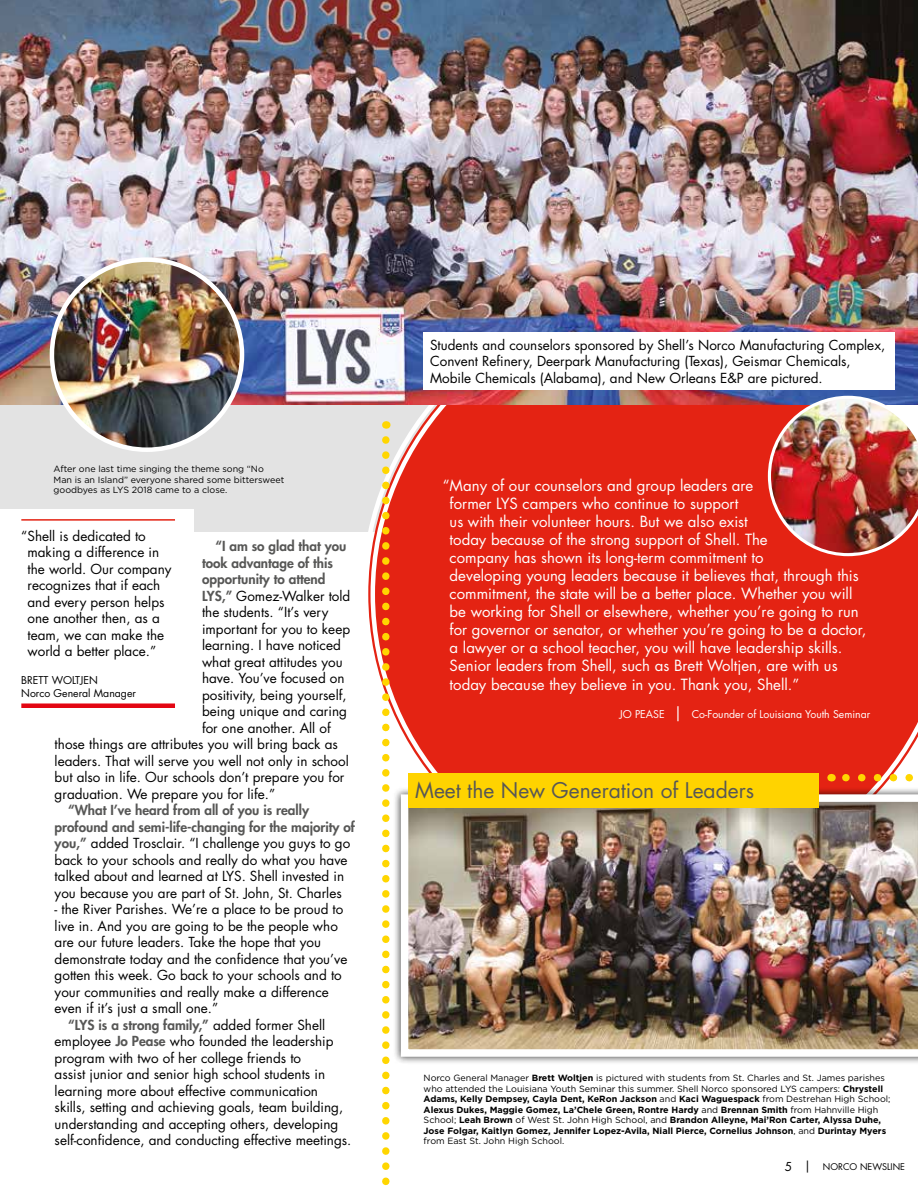
<style>
.page{position:relative;width:918px;height:1188px;background:#fff}
.page>*{position:absolute;margin:0;border:0;box-sizing:border-box;transform-origin:0 0}
.t1{font:21px "Futura Std";color:#575756}
.t2{font:15px/18px "Futura Std";color:#fff}
.t3{font:13.5px/16.5px "Futura Std";color:#000}
.t4{font:800 13.5px "Futura Std";color:#575756}
.t5{font:10.5px "Futura Std";color:#fff}
.t6{font:10.5px/12.6px "Futura Std";color:#000}
.t7{font:700 9px/10.5px "Gotham";color:#000}
.t8{font:9px/10.5px "Gotham";color:#000}
.t9{font:9px "Futura Std";color:#000}
.s1{font-weight:800;color:#575756}
.s2{font-weight:400;color:#000}
.s3{font-size:15px}
.s4{font-weight:400}
.s5{font-size:12px}
</style>
<div class="page">
<div style="left:0;top:224px;width:459px;height:308px;background:#e3e3e3"></div>
<div style="left:0;top:509px;width:193px;height:227px;background:#fff"></div>
<div style="left:371px;top:405px;width:547px;height:382px;background:#e42313"></div>
<img style="left:0;top:0;width:918px;height:405px">
<hr style="left:21px;top:519px;width:154px;height:2px;background:#e42313">
<div style="left:21px;top:703px;width:154px;height:5px;background:#e30613"></div>
<div style="left:393px;top:787px;width:525px;height:278px;background:#000;opacity:.75"></div>
<img style="left:401px;top:794px;width:517px;height:263px">
<div style="left:408px;top:774px;width:411px;height:34px;background:#ffd300"></div>
<div style="left:423px;top:332px;width:472px;height:58px;background:#fff"></div>
<img style="left:52px;top:260px;width:190px;height:190px;border-radius:95px">
<div style="left:50px;top:257px;width:194px;height:195px;border:4px solid #fff;border-radius:50%"></div>
<img style="left:768px;top:396px;width:150px;height:160px">
<svg style="left:382px;top:440px;width:8px;height:746px"></svg>
<svg style="left:839px;top:774px;width:79px;height:7px"></svg>
<p class="t8" style="left:54px;top:464px;width:232px">After one last time singing the theme song “No<br>Man is an Island” everyone shared some bittersweet goodbyes as LYS 2018 came to a close.</p>
<p class="t3" style="left:27px;top:528px;width:146px;text-indent:-6px">“Shell is dedicated to making a difference in the world. Our company recognizes that if each and every person helps one another then, as a team, we can make the world a better place.”</p>
<p class="t6" style="left:21px;top:674px;width:116px">BRETT WOLTJEN<br>Norco General Manager</p>
<p class="t4" style="left:216px;top:538px;width:132px">“I am so glad that you</p>
<p class="t4" style="left:202px;top:554px;width:133px">took advantage of this</p>
<p class="t4" style="left:202px;top:571px;width:125px">opportunity to attend</p>
<p class="t3" style="left:202px;top:588px;width:150px"><span class="s1">LYS,”</span> Gomez-Walker told</p>
<p class="t3" style="left:202px;top:604px;width:128px">the students. “It’s very</p>
<p class="t3" style="left:202px;top:621px;width:150px">important for you to keep</p>
<p class="t3" style="left:202px;top:637px;width:140px">learning. I have noticed</p>
<p class="t3" style="left:202px;top:654px;width:142px">what great attitudes you</p>
<p class="t3" style="left:202px;top:670px;width:144px">have. You’ve focused on</p>
<p class="t3" style="left:202px;top:687px;width:146px">positivity, being yourself,</p>
<p class="t3" style="left:202px;top:703px;width:146px">being unique and caring</p>
<p class="t3" style="left:202px;top:720px;width:130px">for one another. All of</p>
<p class="t3" style="left:55px;top:736px;width:285px">those things are attributes you will bring back as</p>
<p class="t3" style="left:55px;top:753px;width:296px">leaders. That will serve you well not only in school</p>
<p class="t3" style="left:55px;top:769px;width:291px">but also in life. Our schools don’t prepare you for</p>
<p class="t3" style="left:55px;top:786px;width:222px">graduation. We prepare you for life.”</p>
<p class="t3" style="left:55px;top:802px;width:302px;text-indent:14px"><span class="s1">“What I’ve heard from all of you is really profound and semi-life-changing for the majority of you,”</span> added Trosclair. “I challenge you guys to go back to your schools and really do what you have talked about and learned at LYS. Shell invested in you because you are part of St. John, St. Charles</p>
<p class="t3" style="left:55px;top:901px;width:290px">- the River Parishes. We’re a place to be proud to</p>
<p class="t3" style="left:55px;top:918px;width:285px">live in. And you are going to be the people who</p>
<p class="t3" style="left:55px;top:934px;width:268px">are our future leaders. Take the hope that you</p>
<p class="t3" style="left:55px;top:951px;width:294px">demonstrate today and the confidence that you’ve</p>
<p class="t3" style="left:55px;top:967px;width:289px">gotten this week. Go back to your schools and to</p>
<p class="t3" style="left:55px;top:984px;width:276px">your communities and really make a difference</p>
<p class="t3" style="left:55px;top:1000px;width:165px">even if it’s just a small one.”</p>
<p class="t4" style="left:68px;top:1016px;width:259px">“LYS is a strong family,” <span class="s2">added former Shell</span></p>
<p class="t3" style="left:55px;top:1033px;width:280px">employee <span class="s1">Jo Pease</span> who founded the leadership</p>
<p class="t3" style="left:55px;top:1050px;width:248px">program with two of her college friends to</p>
<p class="t3" style="left:55px;top:1066px;width:272px">assist junior and senior high school students in</p>
<p class="t3" style="left:55px;top:1083px;width:265px">learning more about effective communication</p>
<p class="t3" style="left:55px;top:1099px;width:290px">skills, setting and achieving goals, team building,</p>
<p class="t3" style="left:55px;top:1116px;width:285px">understanding and accepting others, developing</p>
<p class="t3" style="left:55px;top:1132px;width:298px">self-confidence, and conducting effective meetings.</p>
<p class="t3" style="left:430px;top:337px;width:457px">Students and counselors sponsored by Shell’s Norco Manufacturing Complex,<br>Convent Refinery, Deerpark Manufacturing (Texas), Geismar Chemicals,<br>Mobile Chemicals (Alabama), and New Orleans E&amp;P are pictured.</p>
<p class="t2" style="left:450px;top:476px;width:418px;text-indent:-7px">“Many of our counselors and group leaders are<br>former LYS campers who continue to support<br>us with their volunteer hours. But we also exist<br>today because of the strong support of Shell. The<br>company has shown its long-term commitment to<br>developing young leaders because it believes that, through this commitment, the state will be a better place. Whether you will be working for Shell or elsewhere, whether you’re going to run for governor or senator, or whether you’re going to be a doctor, a lawyer or a school teacher, you will have leadership skills.<br>Senior leaders from Shell, such as Brett Woltjen, are with us</p>
<p class="t2" style="left:450px;top:676px;width:351px">today because they believe in you. Thank you, Shell.”</p>
<p class="t5" style="left:619px;top:708px;width:252px">JO PEASE <span class="s3">|</span> Co-Founder of Louisiana Youth Seminar</p>
<h1 class="t1" style="left:415px;top:777px;width:340px">Meet the New Generation of Leaders</h1>
<p class="t7" style="left:424px;top:1073px;width:468px"><span class="s4">Norco General Manager</span> Brett Woltjen <span class="s4">is pictured with students from St. Charles and St. James parishes who attended the Louisiana Youth Seminar this summer. Shell Norco sponsored LYS campers:</span> Chrystell Adams, Kelly Dempsey, Cayla Dent, KeRon Jackson <span class="s4">and</span> Kaci Waguespack <span class="s4">from Destrehan High School; </span>Alexus Dukes, Maggie Gomez, La’Chele Green, Rontre Hardy <span class="s4">and</span> Brennan Smith <span class="s4">from Hahnville High School;</span> Leah Brown <span class="s4">of West St. John High School, and</span> Brandon Alleyne, Mai’Ron Carter, Alyssa Duhe, Jose Folgar, Kaitlyn Gomez, Jennifer Lopez-Avila, Niall Pierce, Cornelius Johnson<span class="s4">, and</span> Durintay Myers <span class="s4">from East St. John High School.</span></p>
<p class="t9" style="left:785px;top:1161px;width:122px"><span class="s5">5 |</span> NORCO NEWSLINE</p>
</div>
